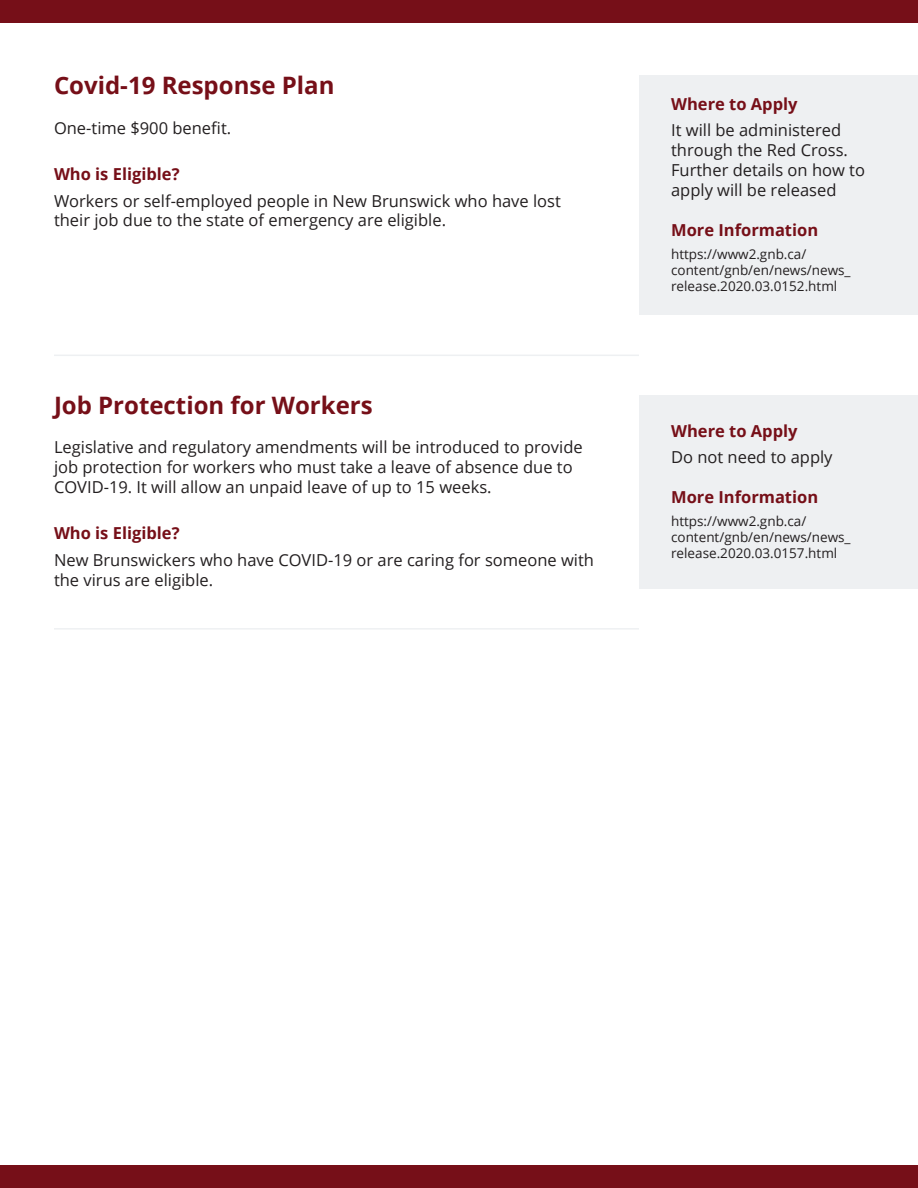
<style>
.page{position:relative;width:918px;height:1188px;background:#fff}
.page>*{position:absolute;margin:0;border:0;box-sizing:border-box;transform-origin:0 0}
.t1{font:700 24px "Open Sans";color:#760f18}
.t2{font:16.5px/19.8px "Open Sans";color:#231f20}
.t3{font:700 16.5px "Open Sans";color:#760f18}
.t4{font:13.5px/16.2px "Open Sans";color:#231f20}
</style>
<div class="page">
<div style="left:639px;top:395px;width:279px;height:194px;background:#eef0f2"></div>
<div style="left:0;top:0;width:918px;height:23px;background:#760f18"></div>
<div style="left:0;top:1166px;width:918px;height:22px;background:#760f18"></div>
<div style="left:639px;top:76px;width:279px;height:239px;background:#eef0f2"></div>
<hr style="left:54px;top:355px;width:585px;height:1px;background:#eef0f2">
<hr style="left:54px;top:628px;width:585px;height:2px;background:#eef0f2">
<h1 class="t1" style="left:54px;top:68px;width:282px">Covid-19 Response Plan</h1>
<p class="t2" style="left:54px;top:117px;width:179px">One-time $900 benefit.</p>
<p class="t3" style="left:54px;top:162px;width:127px">Who is Eligible?</p>
<p class="t2" style="left:54px;top:190px;width:508px">Workers or self-employed people in New Brunswick who have lost their job due to the state of emergency are eligible.</p>
<h1 class="t1" style="left:54px;top:388px;width:320px">Job Protection for Workers</h1>
<p class="t2" style="left:54px;top:437px;width:530px">Legislative and regulatory amendments will be introduced to provide job protection for workers who must take a leave of absence due to<br>COVID-19. It will allow an unpaid leave of up to 15 weeks.</p>
<p class="t3" style="left:54px;top:522px;width:127px">Who is Eligible?</p>
<p class="t2" style="left:54px;top:549px;width:542px">New Brunswickers who have COVID-19 or are caring for someone with the virus are eligible.</p>
<p class="t3" style="left:671px;top:92px;width:128px">Where to Apply</p>
<p class="t2" style="left:671px;top:120px;width:195px">It will be administered through the Red Cross.<br>Further details on how to apply will be released</p>
<p class="t3" style="left:671px;top:218px;width:149px">More Information</p>
<p class="t4" style="left:671px;top:246px;width:181px">https://www2.gnb.ca/ content/gnb/en/news/news_ release.2020.03.0152.html</p>
<p class="t3" style="left:671px;top:419px;width:128px">Where to Apply</p>
<p class="t2" style="left:671px;top:447px;width:163px">Do not need to apply</p>
<p class="t3" style="left:671px;top:485px;width:149px">More Information</p>
<p class="t4" style="left:671px;top:513px;width:181px">https://www2.gnb.ca/ content/gnb/en/news/news_ release.2020.03.0157.html</p>
</div>
